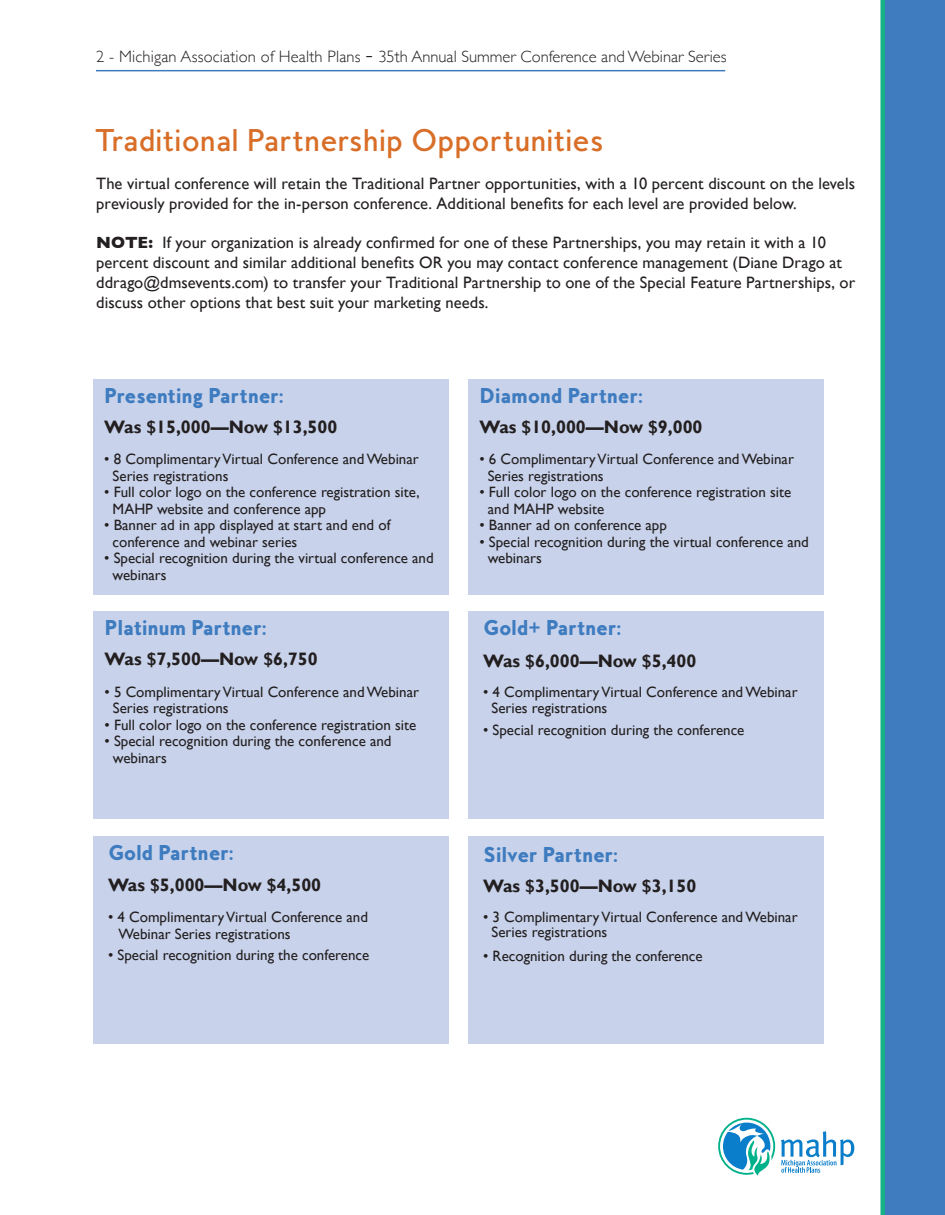
<style>
.page{position:relative;width:945px;height:1215px;background:#fff}
.page>*{position:absolute;margin:0;border:0;box-sizing:border-box;transform-origin:0 0}
.t1{font:500 28.5px "MB Empire";color:#d86e27}
.t2{font:900 19.5px "MB Empire";letter-spacing:-.02em;color:#3e7bbf}
.t3{font:700 18px "Gill Sans";color:#231f20}
.t4{font:16.5px/19.8px "Gill Sans";letter-spacing:.005em;color:#231f20}
.t5{font:300 16.5px "Gill Sans";color:#231f20}
.t6{font:15px/16.5px "Gill Sans";color:#231f20}
.s1{font-size:24px}
.s2{font-weight:700}
</style>
<div class="page">
<svg style="left:880px;top:0;width:65px;height:1215px;background:#3c7fbb"></svg>
<svg style="left:781px;top:1131px;width:73px;height:42px"></svg>
<svg style="left:718px;top:1118px;width:57px;height:58px"></svg>
<hr style="left:96px;top:70px;width:629px;height:1px;background:#3e7bbf">
<div style="left:93px;top:379px;width:356px;height:216px;background:#c8d3eb"></div>
<div style="left:468px;top:612px;width:355px;height:207px;background:#c8d3eb"></div>
<div style="left:468px;top:379px;width:355px;height:216px;background:#c8d3eb"></div>
<div style="left:93px;top:837px;width:355px;height:207px;background:#c8d3eb"></div>
<div style="left:93px;top:612px;width:356px;height:207px;background:#c8d3eb"></div>
<div style="left:468px;top:837px;width:356px;height:207px;background:#c8d3eb"></div>
<p class="t5" style="left:96px;top:44px;width:632px">2 - Michigan Association of Health Plans <span class="s1">-</span> 35th Annual Summer Conference and Webinar Series</p>
<h1 class="t1" style="left:94px;top:122px;width:511px">Traditional Partnership Opportunities</h1>
<p class="t4" style="left:96px;top:173px;width:760px">The virtual conference will retain the Traditional Partner opportunities, with a 10 percent discount on the levels previously provided for the in-person conference. Additional benefits for each level are provided below.</p>
<p class="t4" style="left:96px;top:233px;width:760px"><span class="s2">NOTE:</span> If your organization is already confirmed for one of these Partnerships, you may retain it with a 10 percent discount and similar additional benefits OR you may contact conference management (Diane Drago at ddrago@dmsevents.com) to transfer your Traditional Partnership to one of the Special Feature Partnerships, or discuss other options that best suit your marketing needs.</p>
<h2 class="t2" style="left:104px;top:383px;width:181px">Presenting Partner:</h2>
<p class="t3" style="left:104px;top:416px;width:235px">Was $15,000—Now $13,500</p>
<p class="t6" style="left:113px;top:451px;width:308px;text-indent:-8px">• 8 Complimentary Virtual Conference and Webinar<br>Series registrations</p>
<p class="t6" style="left:113px;top:484px;width:309px;text-indent:-8px">• Full color logo on the conference registration site,<br>MAHP website and conference app</p>
<p class="t6" style="left:113px;top:517px;width:279px;text-indent:-8px">• Banner ad in app displayed at start and end of conference and webinar series</p>
<p class="t6" style="left:113px;top:550px;width:323px;text-indent:-8px">• Special recognition during the virtual conference and webinars</p>
<h2 class="t2" style="left:105px;top:615px;width:164px">Platinum Partner:</h2>
<p class="t3" style="left:105px;top:649px;width:215px">Was $7,500—Now $6,750</p>
<p class="t6" style="left:113px;top:684px;width:308px;text-indent:-8px">• 5 Complimentary Virtual Conference and Webinar<br>Series registrations</p>
<p class="t6" style="left:105px;top:717px;width:313px">• Full color logo on the conference registration site</p>
<p class="t6" style="left:113px;top:733px;width:280px;text-indent:-8px">• Special recognition during the conference and webinars</p>
<h2 class="t2" style="left:108px;top:840px;width:127px">Gold Partner:</h2>
<p class="t3" style="left:108px;top:874px;width:215px">Was $5,000—Now $4,500</p>
<p class="t6" style="left:119px;top:909px;width:251px;text-indent:-11px">• 4 Complimentary Virtual Conference and<br>Webinar Series registrations</p>
<p class="t6" style="left:108px;top:947px;width:263px">• Special recognition during the conference</p>
<h2 class="t2" style="left:479px;top:383px;width:165px">Diamond Partner:</h2>
<p class="t3" style="left:479px;top:416px;width:225px">Was $10,000—Now $9,000</p>
<p class="t6" style="left:488px;top:451px;width:308px;text-indent:-8px">• 6 Complimentary Virtual Conference and Webinar<br>Series registrations</p>
<p class="t6" style="left:488px;top:484px;width:305px;text-indent:-8px">• Full color logo on the conference registration site and MAHP website</p>
<p class="t6" style="left:479px;top:517px;width:189px">• Banner ad on conference app</p>
<p class="t6" style="left:488px;top:534px;width:323px;text-indent:-8px">• Special recognition during the virtual conference and webinars</p>
<h2 class="t2" style="left:483px;top:615px;width:140px">Gold+ Partner:</h2>
<p class="t3" style="left:483px;top:650px;width:215px">Was $6,000—Now $5,400</p>
<p class="t6" style="left:491px;top:684px;width:308px;text-indent:-8px">• 4 Complimentary Virtual Conference and Webinar<br>Series registrations</p>
<p class="t6" style="left:483px;top:722px;width:263px">• Special recognition during the conference</p>
<h2 class="t2" style="left:483px;top:842px;width:136px">Silver Partner:</h2>
<p class="t3" style="left:483px;top:875px;width:215px">Was $3,500—Now $3,150</p>
<p class="t6" style="left:491px;top:910px;width:308px;line-height:15px;text-indent:-8px">• 3 Complimentary Virtual Conference and Webinar<br>Series registrations</p>
<p class="t6" style="left:483px;top:948px;width:221px">• Recognition during the conference</p>
</div>
